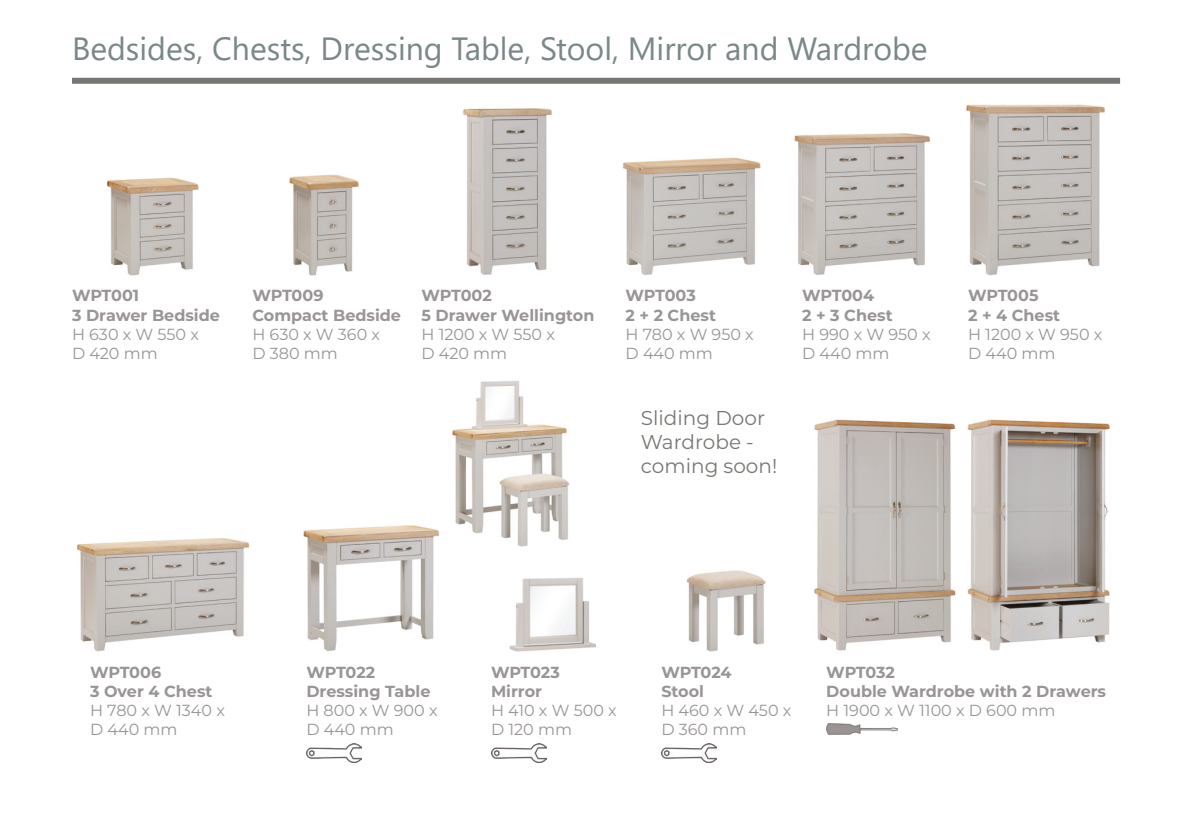
<style>
.page{position:relative;width:1191px;height:840px;background:#fff}
.page>*{position:absolute;margin:0;border:0;box-sizing:border-box;transform-origin:0 0}
.t1{font:32px "Segoe UI";color:#7a8788}
.t2{font:20px/24px "Montserrat";color:#787773}
.t3{font:700 16px "Montserrat";color:#999495}
.t4{font:16px/19.2px "Montserrat";color:#999495}
</style>
<div class="page">
<img style="left:622px;top:158px;width:138px;height:117px">
<img style="left:814px;top:419px;width:142px;height:231px">
<img style="left:826px;top:723px;width:71px;height:11px">
<img style="left:290px;top:175px;width:68px;height:100px">
<img style="left:463px;top:108px;width:89px;height:167px">
<img style="left:794px;top:133px;width:136px;height:142px">
<img style="left:966px;top:104px;width:139px;height:171px">
<img style="left:77px;top:538px;width:172px;height:112px">
<img style="left:452px;top:381px;width:118px;height:166px">
<img style="left:107px;top:177px;width:91px;height:98px">
<img style="left:491px;top:743px;width:55px;height:18px">
<img style="left:306px;top:743px;width:56px;height:18px">
<img style="left:661px;top:743px;width:55px;height:18px">
<div style="left:72px;top:78px;width:1048px;height:6px;background:#787773"></div>
<img style="left:967px;top:419px;width:143px;height:231px">
<img style="left:304px;top:525px;width:136px;height:125px">
<img style="left:510px;top:577px;width:86px;height:73px">
<img style="left:686px;top:570px;width:79px;height:80px">
<p class="t1" style="left:72px;top:18px;width:857px">Bedsides, Chests, Dressing Table, Stool, Mirror and Wardrobe</p>
<p class="t3" style="left:72px;top:284px;width:69px">WPT001</p>
<p class="t3" style="left:72px;top:303px;width:149px">3 Drawer Bedside</p>
<p class="t4" style="left:72px;top:324px;width:128px">H 630 x W 550 x</p>
<p class="t4" style="left:72px;top:343px;width:87px">D 420 mm</p>
<p class="t3" style="left:252px;top:284px;width:73px">WPT009</p>
<p class="t3" style="left:252px;top:303px;width:150px">Compact Bedside</p>
<p class="t4" style="left:252px;top:324px;width:129px">H 630 x W 360 x</p>
<p class="t4" style="left:252px;top:343px;width:87px">D 380 mm</p>
<p class="t3" style="left:421px;top:284px;width:72px">WPT002</p>
<p class="t3" style="left:421px;top:303px;width:174px">5 Drawer Wellington</p>
<p class="t4" style="left:421px;top:324px;width:135px">H 1200 x W 550 x</p>
<p class="t4" style="left:421px;top:343px;width:87px">D 420 mm</p>
<p class="t3" style="left:625px;top:284px;width:72px">WPT003</p>
<p class="t3" style="left:625px;top:303px;width:92px">2 + 2 Chest</p>
<p class="t4" style="left:625px;top:324px;width:130px">H 780 x W 950 x</p>
<p class="t4" style="left:625px;top:343px;width:89px">D 440 mm</p>
<p class="t2" style="left:641px;top:404px;width:138px">Sliding Door<br>Wardrobe - coming soon!</p>
<p class="t3" style="left:802px;top:284px;width:73px">WPT004</p>
<p class="t3" style="left:802px;top:303px;width:92px">2 + 3 Chest</p>
<p class="t4" style="left:802px;top:324px;width:130px">H 990 x W 950 x</p>
<p class="t4" style="left:802px;top:343px;width:89px">D 440 mm</p>
<p class="t3" style="left:968px;top:284px;width:72px">WPT005</p>
<p class="t3" style="left:968px;top:303px;width:94px">2 + 4 Chest</p>
<p class="t4" style="left:968px;top:324px;width:136px">H 1200 x W 950 x</p>
<p class="t4" style="left:968px;top:343px;width:89px">D 440 mm</p>
<p class="t3" style="left:90px;top:660px;width:73px">WPT006</p>
<p class="t3" style="left:90px;top:679px;width:124px">3 Over 4 Chest</p>
<p class="t4" style="left:90px;top:699px;width:136px">H 780 x W 1340 x<br>D 440 mm</p>
<p class="t3" style="left:306px;top:660px;width:70px">WPT022</p>
<p class="t3" style="left:306px;top:679px;width:126px">Dressing Table</p>
<p class="t4" style="left:306px;top:699px;width:133px">H 800 x W 900 x<br>D 440 mm</p>
<p class="t3" style="left:491px;top:660px;width:70px">WPT023</p>
<p class="t3" style="left:491px;top:679px;width:53px">Mirror</p>
<p class="t4" style="left:491px;top:699px;width:127px">H 410 x W 500 x<br>D 120 mm</p>
<p class="t3" style="left:661px;top:660px;width:72px">WPT024</p>
<p class="t3" style="left:661px;top:679px;width:44px">Stool</p>
<p class="t4" style="left:661px;top:699px;width:131px">H 460 x W 450 x<br>D 360 mm</p>
<p class="t3" style="left:826px;top:660px;width:70px">WPT032</p>
<p class="t3" style="left:826px;top:679px;width:281px">Double Wardrobe with 2 Drawers</p>
<p class="t4" style="left:826px;top:699px;width:230px">H 1900 x W 1100 x D 600 mm</p>
</div>
